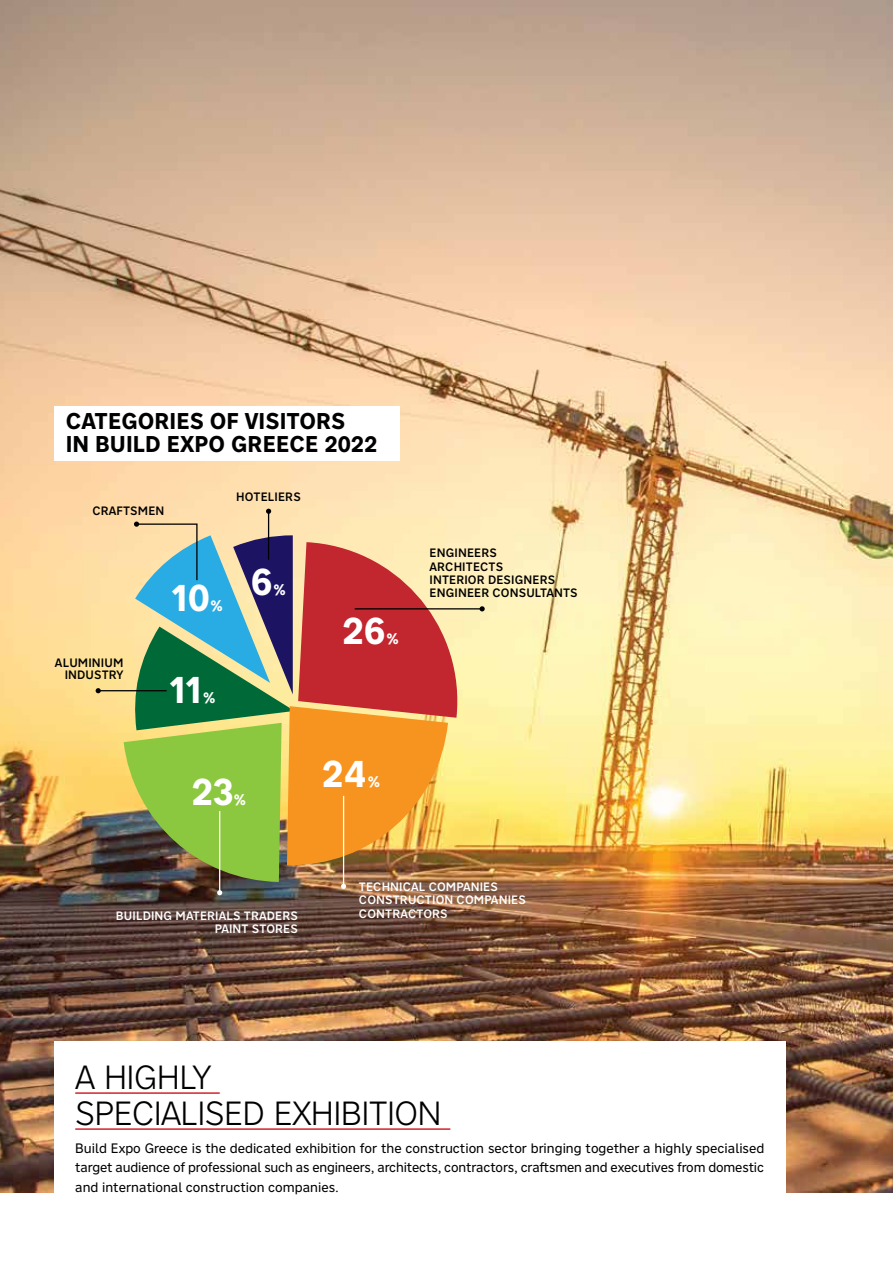
<style>
.page{position:relative;width:893px;height:1263px;background:#fff}
.page>*{position:absolute;margin:0;border:0;box-sizing:border-box;transform-origin:0 0}
.t1{font:700 37.5px "Nort";color:#fff}
.t2{font:300 33px/36px "Nort";letter-spacing:-.02em;color:#000}
.t3{font:700 22.5px/22.5px "Nort";color:#000}
.t4{font:900 15px "Nort";color:#fff}
.t5{font:13.5px/19.5px "Nort";color:#000;text-align:justify}
.t6{font:500 12px/13.4px "Nort";letter-spacing:.01em;color:#000}
.t7{font:500 12px/13.4px "Nort";letter-spacing:.01em;color:#fff}
</style>
<div class="page">
<img style="left:0;top:0;width:893px;height:1193px">
<hr style="left:355px;top:608px;width:127px;height:1px;background:#000">
<svg style="left:480px;top:606px;width:5px;height:5px"></svg>
<hr style="left:98px;top:690px;width:69px;height:1px;background:#000">
<svg style="left:96px;top:688px;width:5px;height:5px"></svg>
<hr style="left:268px;top:511px;width:1px;height:49px;background:#000">
<svg style="left:266px;top:509px;width:5px;height:5px"></svg>
<img style="left:124px;top:521px;width:338px;height:374px">
<div style="left:54px;top:406px;width:345px;height:54px;background:#fff"></div>
<div style="left:54px;top:1042px;width:732px;height:179px;background:#fff"></div>
<hr style="left:75px;top:1092px;width:145px;height:2px;background:#d2232a">
<hr style="left:75px;top:1128px;width:375px;height:2px;background:#d2232a">
<h3 class="t3" style="left:66px;top:410px;width:313px">CATEGORIES OF VISITORS<br>IN BUILD EXPO GREECE 2022</h3>
<p class="t6" style="left:92px;top:503px;width:73px">CRAFTSMEN</p>
<p class="t6" style="left:236px;top:489px;width:66px">HOTELIERS</p>
<p class="t6" style="left:55px;top:657px;width:70px;line-height:12px;text-align:right">ALUMINIUM<br>INDUSTRY</p>
<h1 class="t1" style="left:172px;top:573px;width:39px">10</h1>
<p class="t4" style="left:210px;top:596px;width:15px">%</p>
<h1 class="t1" style="left:170px;top:664px;width:34px">11</h1>
<p class="t4" style="left:202px;top:687px;width:15px">%</p>
<h1 class="t1" style="left:251px;top:556px;width:23px">6</h1>
<p class="t4" style="left:273px;top:579px;width:15px">%</p>
<h1 class="t1" style="left:192px;top:767px;width:44px">23</h1>
<p class="t4" style="left:233px;top:790px;width:15px">%</p>
<h1 class="t1" style="left:342px;top:605px;width:45px">26</h1>
<p class="t4" style="left:386px;top:628px;width:15px">%</p>
<h1 class="t1" style="left:322px;top:748px;width:47px">24</h1>
<p class="t4" style="left:367px;top:771px;width:15px">%</p>
<p class="t6" style="left:430px;top:546px;width:150px">ENGINEERS<br>ARCHITECTS<br>INTERIOR DESIGNERS<br>ENGINEER CONSULTANTS</p>
<p class="t7" style="left:359px;top:880px;width:168px">TECHNICAL COMPANIES<br>CONSTRUCTION COMPANIES</p>
<p class="t7" style="left:116px;top:908px;width:184px">BUILDING MATERIALS TRADERS</p>
<p class="t7" style="left:359px;top:906px;width:90px">CONTRACTORS</p>
<p class="t7" style="left:215px;top:922px;width:85px">PAINT STORES</p>
<h2 class="t2" style="left:75px;top:1058px;width:368px">A HIGHLY<br>SPECIALISED EXHIBITION</h2>
<p class="t5" style="left:75px;top:1138px;width:691px">Build Expo Greece is the dedicated exhibition for the construction sector bringing together a highly specialised target audience of professional such as engineers, architects, contractors, craftsmen and executives from domestic and international construction companies.</p>
</div>
